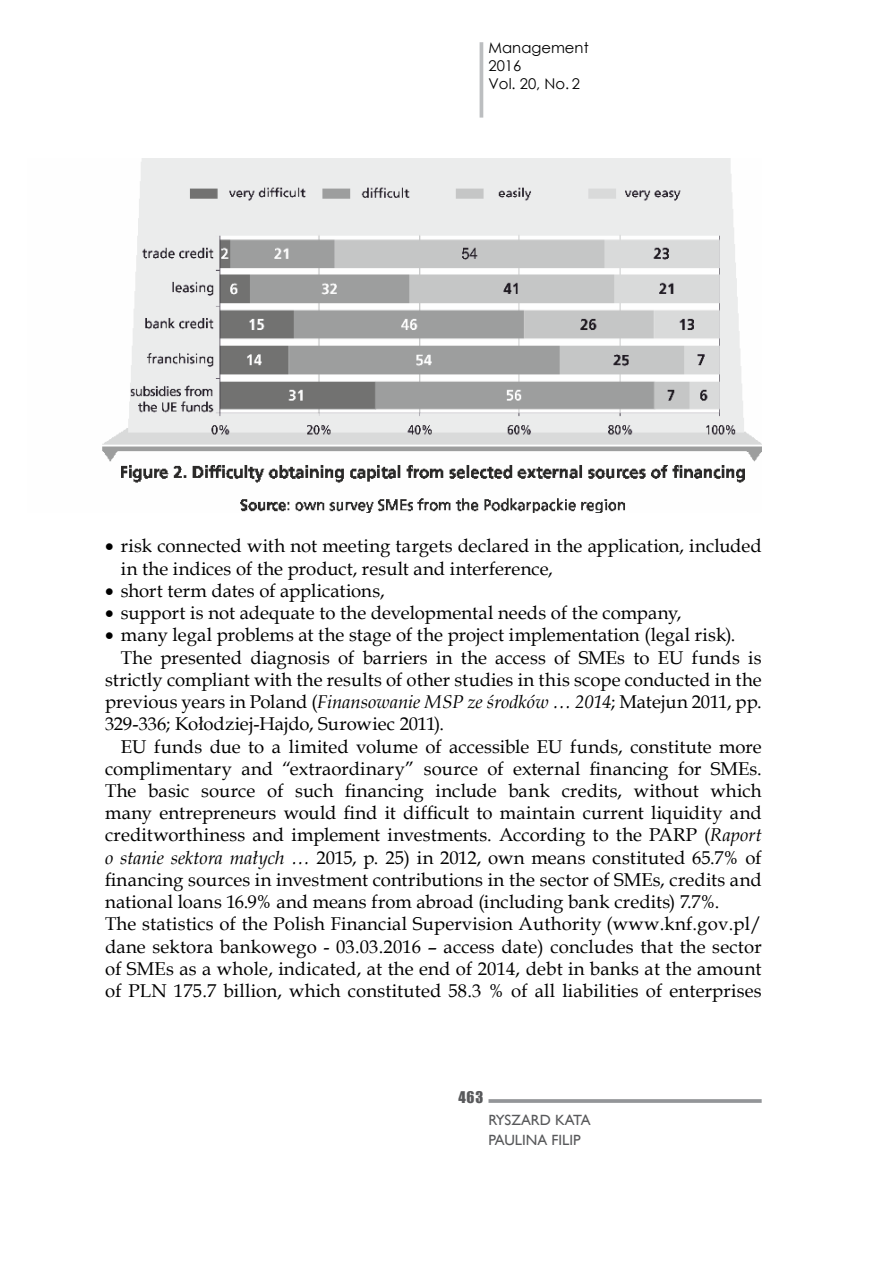
<style>
.page{position:relative;width:893px;height:1263px;background:#fff}
.page>*{position:absolute;margin:0;border:0;box-sizing:border-box;transform-origin:0 0}
.t1{font:18.6px/22.2px "Book Antiqua";letter-spacing:.01em;color:#000}
.t2{font:14.85px/17.9px "Century Gothic";color:#000}
.t3{font:14.85px/20.4px "Gill Sans";color:#58595b}
.t4{font:14.85px "Impact";color:#58595b}
.s1{font-style:italic}
</style>
<div class="page">
<hr style="left:480px;top:42px;width:3px;height:76px;background:#bcbec0">
<svg style="left:488px;top:1099px;width:274px;height:4px"></svg>
<img style="left:102px;top:159px;width:660px;height:354px">
<p class="t2" style="left:488px;top:39px;width:102px">Management<br>2016<br>Vol. 20, No. 2</p>
<p class="t1" style="left:121px;top:535px;width:642px;text-indent:-16px">• risk connected with not meeting targets declared in the application, included in the indices of the product, result and interference,</p>
<p class="t1" style="left:105px;top:580px;width:281px">• short term dates of applications,</p>
<p class="t1" style="left:105px;top:602px;width:578px">• support is not adequate to the developmental needs of the company,</p>
<p class="t1" style="left:105px;top:624px;width:632px">• many legal problems at the stage of the project implementation (legal risk).</p>
<p class="t1" style="left:121px;top:647px;width:642px">The presented diagnosis of barriers in the access of SMEs to EU funds is</p>
<p class="t1" style="left:105px;top:669px;width:658px">strictly compliant with the results of other studies in this scope conducted in the</p>
<p class="t1" style="left:105px;top:691px;width:658px">previous years in Poland (<span class="s1">Finansowanie MSP ze środków … 2014</span>; Matejun 2011, pp.</p>
<p class="t1" style="left:105px;top:713px;width:341px">329-336; Kołodziej-Hajdo, Surowiec 2011).</p>
<p class="t1" style="left:121px;top:735px;width:642px">EU funds due to a limited volume of accessible EU funds, constitute more</p>
<p class="t1" style="left:105px;top:758px;width:658px">complimentary and “extraordinary” source of external financing for SMEs.</p>
<p class="t1" style="left:105px;top:780px;width:658px">The basic source of such financing include bank credits, without which</p>
<p class="t1" style="left:105px;top:802px;width:658px">many entrepreneurs would find it difficult to maintain current liquidity and</p>
<p class="t1" style="left:105px;top:824px;width:658px">creditworthiness and implement investments. According to the PARP (<span class="s1">Raport</span></p>
<p class="t1" style="left:105px;top:847px;width:658px"><span class="s1">o stanie sektora małych …</span> 2015, p. 25) in 2012, own means constituted 65.7% of</p>
<p class="t1" style="left:105px;top:869px;width:658px">financing sources in investment contributions in the sector of SMEs, credits and</p>
<p class="t1" style="left:105px;top:891px;width:616px">national loans 16.9% and means from abroad (including bank credits) 7.7%.</p>
<p class="t1" style="left:105px;top:913px;width:658px">The statistics of the Polish Financial Supervision Authority (www.knf.gov.pl/</p>
<p class="t1" style="left:105px;top:936px;width:658px">dane sektora bankowego - 03.03.2016 – access date) concludes that the sector</p>
<p class="t1" style="left:105px;top:958px;width:658px">of SMEs as a whole, indicated, at the end of 2014, debt in banks at the amount</p>
<p class="t1" style="left:105px;top:980px;width:658px">of PLN 175.7 billion, which constituted 58.3 % of all liabilities of enterprises</p>
<p class="t4" style="left:458px;top:1088px;width:26px">463</p>
<p class="t3" style="left:488px;top:1109px;width:104px">RYSZARD KATA<br>PAULINA FILIP</p>
</div>
